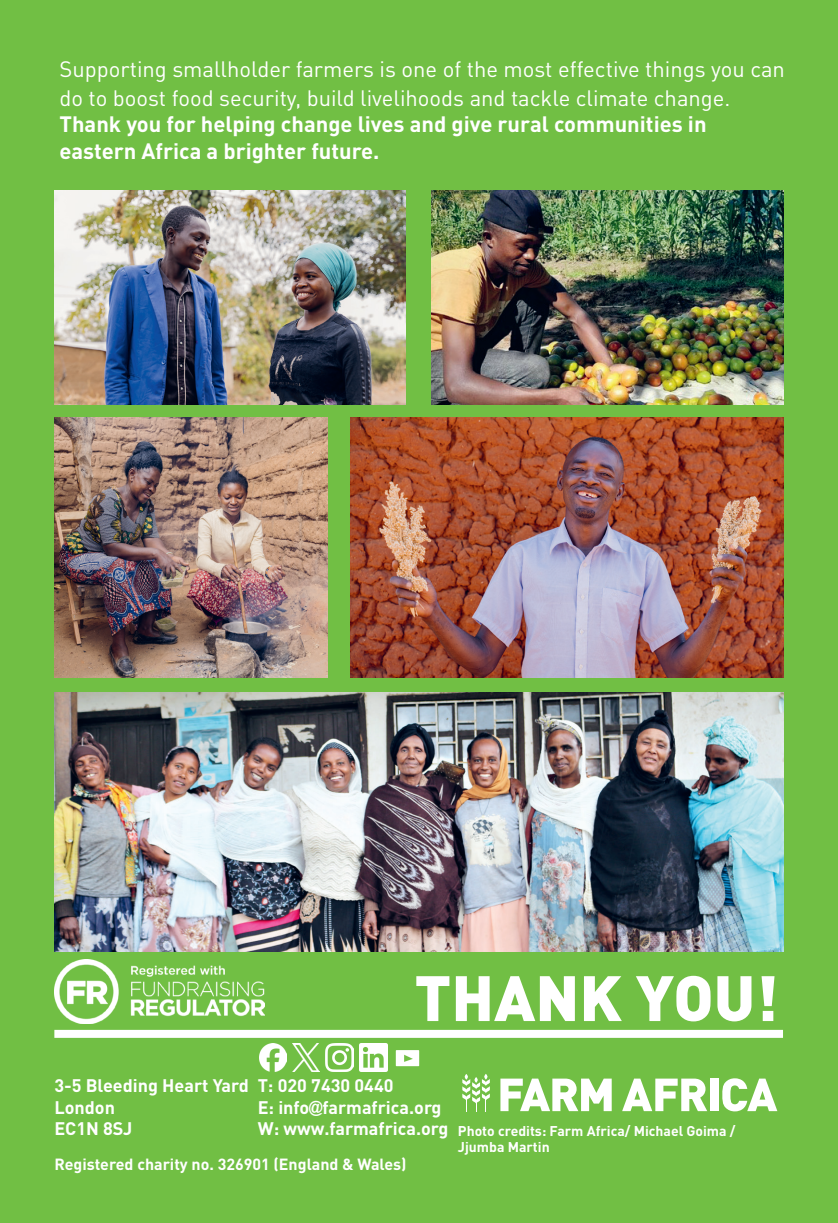
<style>
.page{position:relative;width:838px;height:1223px;background:#71bf44}
.page>*{position:absolute;margin:0;border:0;box-sizing:border-box;transform-origin:0 0}
.t1{font:900 63px "DIN Pro";color:#fff}
.t2{font:22px/28.8px "DIN Pro";color:#fff}
.t3{font:700 22px/26.4px "DIN Pro";color:#fff}
.t4{font:700 18px/21.6px "DIN Pro";color:#fff}
.t5{font:700 16px "DIN Pro";color:#fff}
.t6{font:700 14px/16.8px "DIN Pro";color:#fff}
.s1{font-family:"Arial";font-weight:900}
</style>
<div class="page">
<div style="left:54px;top:1030px;width:729px;height:8px;background:#fff"></div>
<svg style="left:500px;top:1078px;width:112px;height:33px"></svg>
<svg style="left:622px;top:1078px;width:85px;height:33px"></svg>
<div style="left:710px;top:1078px;width:8px;height:33px;background:#fff"></div>
<svg style="left:462px;top:1074px;width:28px;height:38px"></svg>
<svg style="left:719px;top:912px;width:65px;height:200px"></svg>
<img style="left:54px;top:959px;width:210px;height:64px">
<img style="left:54px;top:191px;width:352px;height:213px">
<img style="left:431px;top:191px;width:352px;height:213px">
<img style="left:350px;top:418px;width:433px;height:259px">
<img style="left:54px;top:692px;width:729px;height:259px">
<img style="left:54px;top:418px;width:273px;height:259px">
<img style="left:259px;top:1044px;width:28px;height:27px">
<img style="left:292px;top:1044px;width:27px;height:27px">
<img style="left:326px;top:1044px;width:27px;height:27px">
<img style="left:359px;top:1044px;width:28px;height:27px">
<img style="left:395px;top:1050px;width:25px;height:17px">
<p class="t2" style="left:59px;top:52px;width:727px">Supporting smallholder farmers is one of the most effective things you can do to boost food security, build livelihoods and tackle climate change.</p>
<p class="t3" style="left:59px;top:110px;width:648px">Thank you for helping change lives and give rural communities in eastern Africa a brighter future.</p>
<h1 class="t1" style="left:414px;top:955px;width:365px">THANK YOU!</h1>
<p class="t4" style="left:54px;top:1074px;width:196px">3-5 Bleeding Heart Yard<br>London<br>EC1N 8SJ</p>
<p class="t4" style="left:258px;top:1074px;width:192px">T: 020 7430 0440<br>E: info<span class="s1">@</span>farmafrica.org<br>W: www.farmafrica.org</p>
<p class="t6" style="left:458px;top:1121px;width:279px">Photo credits: Farm Africa/ Michael Goima /<br>Jjumba Martin</p>
<p class="t5" style="left:54px;top:1153px;width:354px">Registered charity no. 326901 (England &amp; Wales)</p>
</div>
